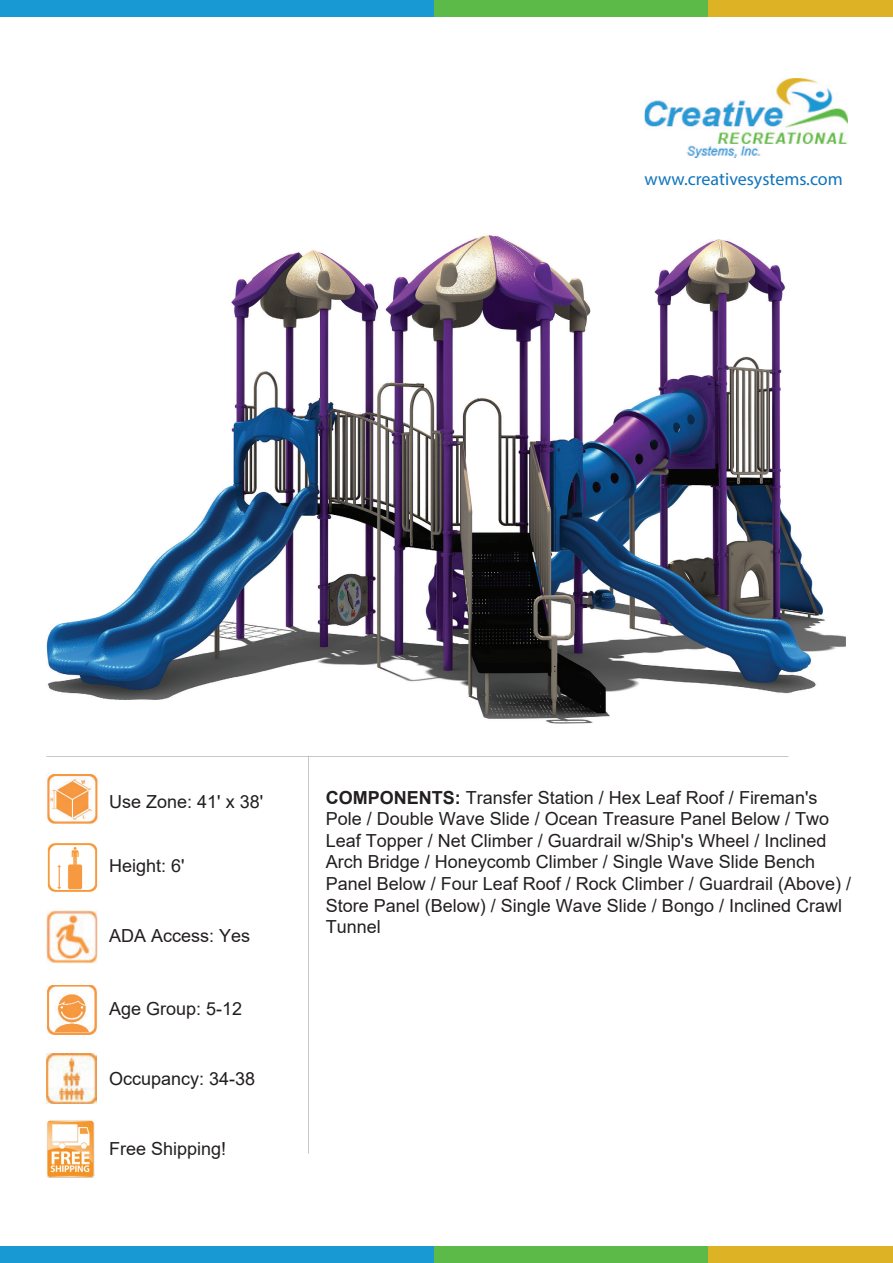
<style>
.page{position:relative;width:893px;height:1263px;background:#fff}
.page>*{position:absolute;margin:0;border:0;box-sizing:border-box;transform-origin:0 0}
.t1{font:18px/21.6px "Arial";color:#231f20}
.t2{font:18px "Myriad Pro";color:#1074bc}
.t3{font:18px "Arial";color:#201d1e}
.s1{font-weight:700}
</style>
<div class="page">
<img style="left:46px;top:235px;width:800px;height:544px">
<img style="left:47px;top:911px;width:51px;height:52px">
<img style="left:645px;top:78px;width:203px;height:66px">
<img style="left:686px;top:145px;width:75px;height:13px">
<div style="left:0;top:0;width:434px;height:16px;background:#1999d4"></div>
<div style="left:577px;top:0;width:316px;height:16px;background:#ddb225"></div>
<div style="left:434px;top:0;width:273px;height:16px;background:#5bba48"></div>
<div style="left:0;top:1246px;width:434px;height:17px;background:#1999d4"></div>
<div style="left:577px;top:1246px;width:316px;height:17px;background:#ddb225"></div>
<div style="left:434px;top:1246px;width:273px;height:17px;background:#5bba48"></div>
<img style="left:47px;top:985px;width:50px;height:50px">
<img style="left:47px;top:774px;width:51px;height:50px">
<img style="left:47px;top:1120px;width:48px;height:57px">
<img style="left:47px;top:1054px;width:50px;height:49px">
<img style="left:47px;top:843px;width:51px;height:49px">
<p class="t2" style="left:645px;top:167px;width:200px">www.creativesystems.com</p>
<p class="t1" style="left:109px;top:791px;width:155px">Use Zone: 41' x 38'</p>
<p class="t1" style="left:109px;top:855px;width:77px">Height: 6'</p>
<p class="t1" style="left:109px;top:924px;width:143px">ADA Access: Yes</p>
<p class="t1" style="left:109px;top:997px;width:135px">Age Group: 5-12</p>
<p class="t3" style="left:109px;top:1066px;width:148px">Occupancy: 34-38</p>
<p class="t1" style="left:109px;top:1138px;width:119px">Free Shipping!</p>
<p class="t1" style="left:326px;top:786px;width:527px"><span class="s1">COMPONENTS:</span> Transfer Station / Hex Leaf Roof / Fireman's Pole / Double Wave Slide / Ocean Treasure Panel Below / Two Leaf Topper / Net Climber / Guardrail w/Ship's Wheel / Inclined Arch Bridge / Honeycomb Climber / Single Wave Slide Bench Panel Below / Four Leaf Roof / Rock Climber / Guardrail (Above) / Store Panel (Below) / Single Wave Slide / Bongo / Inclined Crawl Tunnel</p>
</div>
